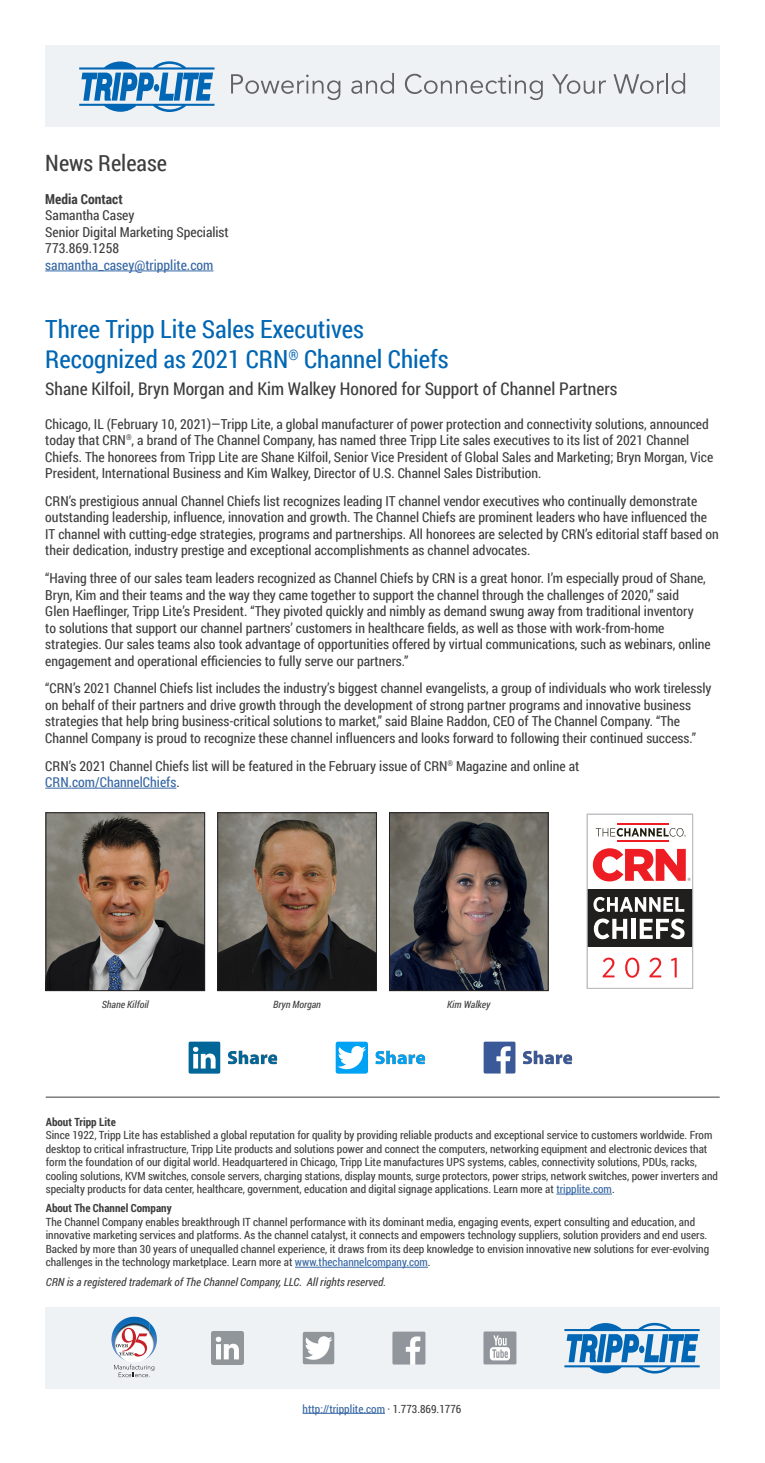
<style>
.page{position:relative;width:765px;height:1463px;background:#fff}
.page>*{position:absolute;margin:0;border:0;box-sizing:border-box;transform-origin:0 0}
.t1{font:25px/30px "Roboto Condensed";color:#0166b3}
.t2{font:22.5px "Roboto Condensed";color:#3e3e3f}
.t3{font:17.5px "Roboto Condensed";color:#3e3e3f}
.t4{font:13.75px/16.5px "Roboto Condensed";color:#3e3e3f}
.t5{font:13.75px "Roboto Condensed";color:#3667a4}
.t6{font:700 13.75px "Roboto Condensed";color:#3e3e3f}
.t7{font:11.25px/13.5px "Roboto Condensed";color:#3e3e3f}
.t8{font:italic 11.25px "Roboto Condensed";color:#3e3e3f}
.t9{font:700 11.25px "Roboto Condensed";color:#3e3e3f}
.t10{font:11.25px "Roboto Condensed";color:#3667a4}
.t11{font:italic 10px "Roboto Condensed";color:#3e3e3f}
.s1{color:#3667a4}
.s2{color:#3e3e3f}
</style>
<div class="page">
<div style="left:45px;top:45px;width:675px;height:81px;background:#eff2f5"></div>
<svg style="left:79px;top:61px;width:136px;height:51px"></svg>
<svg style="left:231px;top:74px;width:109px;height:26px"></svg>
<svg style="left:351px;top:73px;width:43px;height:21px"></svg>
<svg style="left:405px;top:74px;width:138px;height:26px"></svg>
<svg style="left:552px;top:74px;width:54px;height:20px"></svg>
<svg style="left:613px;top:74px;width:51px;height:20px"></svg>
<hr style="left:666px;top:73px;width:2px;height:20px;background:#636366">
<svg style="left:672px;top:73px;width:13px;height:21px"></svg>
<hr style="left:45px;top:270px;width:168px;height:1px;background:#3667a4">
<hr style="left:45px;top:788px;width:131px;height:1px;background:#3667a4">
<img style="left:48px;top:814px;width:155px;height:174px">
<div style="left:46px;top:812px;width:159px;height:178px;border:1px solid #231f20"></div>
<img style="left:391px;top:814px;width:155px;height:174px">
<div style="left:389px;top:812px;width:159px;height:178px;border:1px solid #231f20"></div>
<img style="left:220px;top:814px;width:155px;height:174px">
<div style="left:218px;top:812px;width:159px;height:178px;border:1px solid #231f20"></div>
<div style="left:587px;top:889px;width:106px;height:57px;background:#211e1e"></div>
<svg style="left:594px;top:897px;width:90px;height:15px"></svg>
<svg style="left:594px;top:918px;width:33px;height:21px"></svg>
<div style="left:631px;top:919px;width:5px;height:20px;background:#fff"></div>
<svg style="left:640px;top:918px;width:45px;height:21px"></svg>
<div style="left:587px;top:814px;width:106px;height:174px;border:1px solid #bcbdc0"></div>
<svg style="left:593px;top:848px;width:98px;height:33px"></svg>
<hr style="left:617px;top:839px;width:52px;height:2px;background:#ee1d23">
<hr style="left:617px;top:823px;width:52px;height:2px;background:#ee1d23">
<svg style="left:596px;top:828px;width:90px;height:9px"></svg>
<svg style="left:603px;top:957px;width:12px;height:20px"></svg>
<svg style="left:625px;top:957px;width:14px;height:20px"></svg>
<svg style="left:649px;top:957px;width:12px;height:20px"></svg>
<svg style="left:671px;top:957px;width:6px;height:20px"></svg>
<hr style="left:46px;top:1096px;width:674px;height:1px;background:#3e3e3f">
<hr style="left:556px;top:1193px;width:56px;height:1px;background:#3667a4">
<hr style="left:295px;top:1267px;width:133px;height:1px;background:#3667a4">
<hr style="left:303px;top:1413px;width:82px;height:1px;background:#3667a4">
<div style="left:45px;top:1307px;width:674px;height:81px;background:#eff2f5"></div>
<svg style="left:564px;top:1322px;width:136px;height:51px"></svg>
<img style="left:114px;top:1316px;width:19px;height:12px">
<img style="left:149px;top:1327px;width:8px;height:29px">
<img style="left:119px;top:1356px;width:28px;height:6px">
<svg style="left:114px;top:1364px;width:40px;height:13px"></svg>
<svg style="left:116px;top:1327px;width:31px;height:29px"></svg>
<img style="left:188px;top:1041px;width:90px;height:33px">
<img style="left:483px;top:1041px;width:90px;height:33px">
<img style="left:336px;top:1041px;width:90px;height:33px">
<img style="left:211px;top:1331px;width:33px;height:33px">
<img style="left:484px;top:1331px;width:33px;height:33px">
<img style="left:393px;top:1331px;width:33px;height:33px">
<img style="left:302px;top:1331px;width:33px;height:33px">
<p class="t2" style="left:45px;top:147px;width:123px">News Release</p>
<p class="t6" style="left:45px;top:189px;width:79px">Media Contact</p>
<p class="t4" style="left:45px;top:207px;width:91px">Samantha Casey</p>
<p class="t4" style="left:45px;top:223px;width:185px">Senior Digital Marketing Specialist</p>
<p class="t4" style="left:45px;top:240px;width:75px">773.869.1258</p>
<p class="t5" style="left:45px;top:255px;width:170px">samantha_casey@tripplite.com</p>
<p class="t1" style="left:45px;top:314px;width:405px">Three Tripp Lite Sales Executives<br>Recognized as 2021 CRN<sup>®</sup> Channel Chiefs</p>
<p class="t3" style="left:45px;top:377px;width:574px">Shane Kilfoil, Bryn Morgan and Kim Walkey Honored for Support of Channel Partners</p>
<p class="t4" style="left:45px;top:415px;width:670px">Chicago, IL (February 10, 2021)—Tripp Lite, a global manufacturer of power protection and connectivity solutions, announced today that CRN<sup>®</sup>, a brand of The Channel Company, has named three Tripp Lite sales executives to its list of 2021 Channel Chiefs. The honorees from Tripp Lite are Shane Kilfoil, Senior Vice President of Global Sales and Marketing; Bryn Morgan, Vice President, International Business and Kim Walkey, Director of U.S. Channel Sales Distribution.</p>
<p class="t4" style="left:45px;top:492px;width:675px">CRN’s prestigious annual Channel Chiefs list recognizes leading IT channel vendor executives who continually demonstrate outstanding leadership, influence, innovation and growth. The Channel Chiefs are prominent leaders who have influenced the IT channel with cutting-edge strategies, programs and partnerships. All honorees are selected by CRN’s editorial staff based on their dedication, industry prestige and exceptional accomplishments as channel advocates.</p>
<p class="t4" style="left:45px;top:569px;width:667px">“Having three of our sales team leaders recognized as Channel Chiefs by CRN is a great honor. I’m especially proud of Shane, Bryn, Kim and their teams and the way they came together to support the channel through the challenges of 2020,” said<br>Glen Haeflinger, Tripp Lite’s President. “They pivoted quickly and nimbly as demand swung away from traditional inventory<br>to solutions that support our channel partners’ customers in healthcare fields, as well as those with work-from-home strategies. Our sales teams also took advantage of opportunities offered by virtual communications, such as webinars, online engagement and operational efficiencies to fully serve our partners.”</p>
<p class="t4" style="left:45px;top:680px;width:668px">“CRN’s 2021 Channel Chiefs list includes the industry’s biggest channel evangelists, a group of individuals who work tirelessly on behalf of their partners and drive growth through the development of strong partner programs and innovative business strategies that help bring business-critical solutions to market,” said Blaine Raddon, CEO of The Channel Company. “The Channel Company is proud to recognize these channel influencers and looks forward to following their continued success.”</p>
<p class="t4" style="left:45px;top:757px;width:536px">CRN’s 2021 Channel Chiefs list will be featured in the February issue of CRN<sup>®</sup> Magazine and online at<br><span class="s1">CRN.com/ChannelChiefs</span>.</p>
<p class="t11" style="left:102px;top:997px;width:48px">Shane Kilfoil</p>
<p class="t11" style="left:273px;top:997px;width:49px">Bryn Morgan</p>
<p class="t11" style="left:447px;top:997px;width:45px">Kim Walkey</p>
<p class="t9" style="left:46px;top:1113px;width:72px">About Tripp Lite</p>
<p class="t7" style="left:46px;top:1128px;width:674px">Since 1922, Tripp Lite has established a global reputation for quality by providing reliable products and exceptional service to customers worldwide. From desktop to critical infrastructure, Tripp Lite products and solutions power and connect the computers, networking equipment and electronic devices that form the foundation of our digital world. Headquartered in Chicago, Tripp Lite manufactures UPS systems, cables, connectivity solutions, PDUs, racks, cooling solutions, KVM switches, console servers, charging stations, display mounts, surge protectors, power strips, network switches, power inverters and specialty products for data center, healthcare, government, education and digital signage applications. Learn more at <span class="s1">tripplite.com</span>.</p>
<p class="t9" style="left:46px;top:1200px;width:127px">About The Channel Company</p>
<p class="t7" style="left:46px;top:1214px;width:665px">The Channel Company enables breakthrough IT channel performance with its dominant media, engaging events, expert consulting and education, and innovative marketing services and platforms. As the channel catalyst, it connects and empowers technology suppliers, solution providers and end users.<br>Backed by more than 30 years of unequalled channel experience, it draws from its deep knowledge to envision innovative new solutions for ever-evolving challenges in the technology marketplace. Learn more at <span class="s1">www.thechannelcompany.com</span>.</p>
<p class="t8" style="left:46px;top:1273px;width:342px">CRN is a registered trademark of The Channel Company, LLC. All rights reserved.</p>
<p class="t10" style="left:303px;top:1400px;width:160px">http://tripplite.com <span class="s2">· 1.773.869.1776</span></p>
</div>
